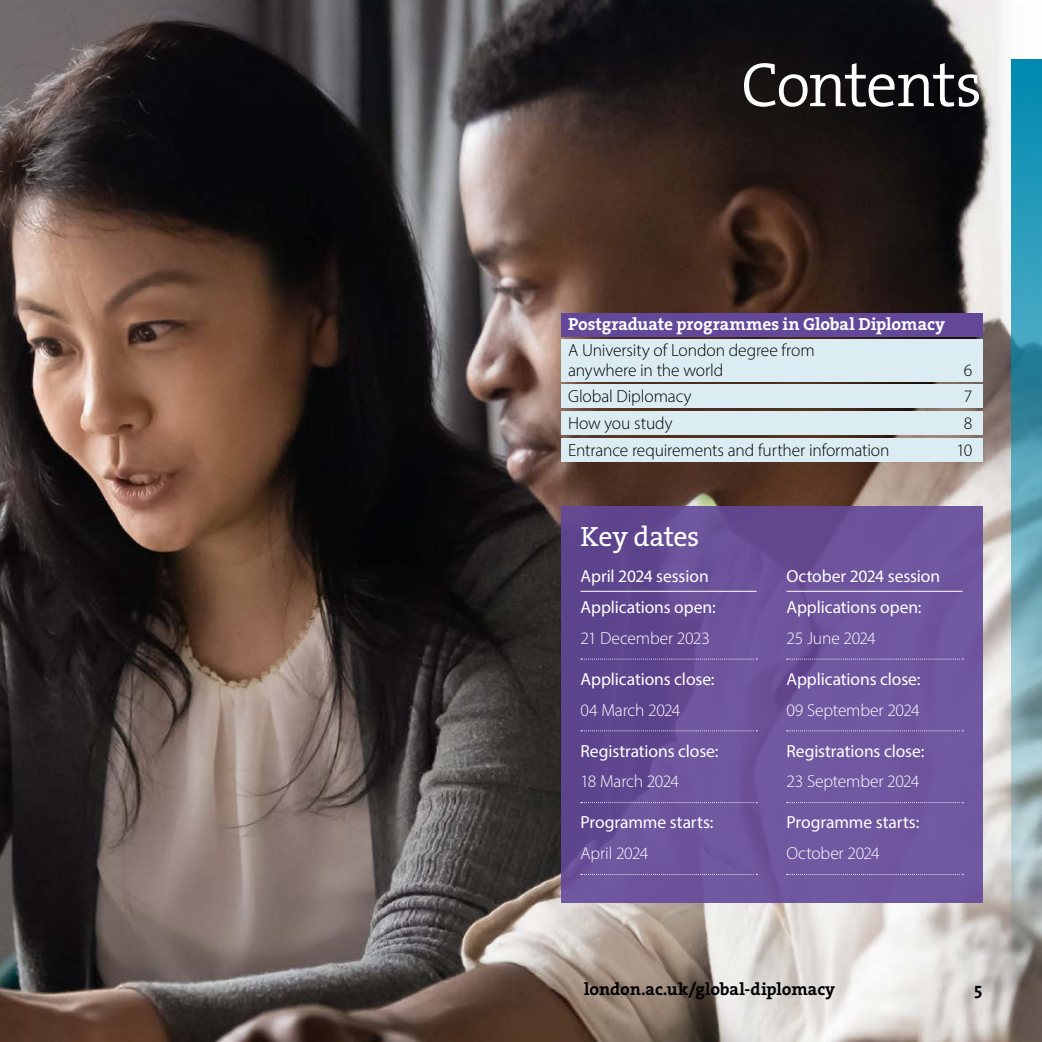
<style>
.page{position:relative;width:1042px;height:1042px;background:#fff}
.page>*{position:absolute;margin:0;border:0;box-sizing:border-box;transform-origin:0 0}
.P__header{font:63px "The Serif HP4 Se Lig";letter-spacing:-.035em;color:#fff}
.KD__header{font:28px "The Serif HP5 Plain";letter-spacing:-.02em;color:#fff}
.KD__subheader{font:17.5px "Myriad Pro";letter-spacing:-.005em;color:#fff}
.t1{font:300 17.5px/19.2px "Myriad Pro";letter-spacing:-.005em;color:#000}
.KD__body_copy_LAST{font:300 17.5px "Myriad Pro";letter-spacing:-.01em;color:#fff}
.Shaded__header{font:17.5px "The Serif HP7 Bld";letter-spacing:-.005em;color:#fff}
.t2{font:17.5px "The Serif HP7 Bld";letter-spacing:-.005em;color:#000}
</style>
<div class="page">
<img style="left:0;top:0;width:1042px;height:1042px">
<div style="left:561px;top:505px;width:421px;height:397px;background:linear-gradient(to right,#624992,#745ba4)"></div>
<svg style="left:1011px;top:60px;width:31px;height:922px;background:#5da0b1"></svg>
<hr style="left:580px;top:591px;width:176px;height:1px;background:#fff">
<svg style="left:581px;top:659px;width:176px;height:1px"></svg>
<svg style="left:581px;top:730px;width:176px;height:1px"></svg>
<svg style="left:581px;top:802px;width:176px;height:1px"></svg>
<svg style="left:581px;top:874px;width:176px;height:1px"></svg>
<hr style="left:786px;top:591px;width:176px;height:1px;background:#fff">
<svg style="left:787px;top:659px;width:176px;height:1px"></svg>
<svg style="left:787px;top:730px;width:176px;height:1px"></svg>
<svg style="left:787px;top:802px;width:176px;height:1px"></svg>
<svg style="left:787px;top:874px;width:176px;height:1px"></svg>
<div style="left:561px;top:313px;width:421px;height:24px;background:#63489a"></div>
<div style="left:561px;top:339px;width:421px;height:42px;background:#dbecf2"></div>
<div style="left:561px;top:385px;width:421px;height:23px;background:#dbecf2"></div>
<div style="left:561px;top:411px;width:421px;height:24px;background:#dbecf2"></div>
<div style="left:561px;top:438px;width:421px;height:23px;background:#dbecf2"></div>
<h1 class="P__header" style="left:741px;top:44px;width:243px">Contents</h1>
<h2 class="Shaded__header" style="left:568px;top:312px;width:378px">Postgraduate programmes in Global Diplomacy</h2>
<p class="t1" style="left:568px;top:341px;width:248px">A University of London degree from anywhere in the world</p>
<p class="t1" style="left:964px;top:360px;width:10px">6</p>
<p class="t1" style="left:568px;top:387px;width:125px">Global Diplomacy</p>
<p class="t1" style="left:964px;top:387px;width:10px">7</p>
<p class="t1" style="left:568px;top:413px;width:106px">How you study</p>
<p class="t1" style="left:964px;top:413px;width:10px">8</p>
<p class="t1" style="left:568px;top:440px;width:323px">Entrance requirements and further information</p>
<p class="t1" style="left:956px;top:440px;width:18px">10</p>
<h2 class="KD__header" style="left:580px;top:518px;width:120px">Key dates</h2>
<h3 class="KD__subheader" style="left:580px;top:565px;width:130px">April 2024 session</h3>
<h3 class="KD__subheader" style="left:580px;top:596px;width:137px">Applications open:</h3>
<p class="KD__body_copy_LAST" style="left:580px;top:627px;width:131px">21 December 2023</p>
<h3 class="KD__subheader" style="left:580px;top:668px;width:135px">Applications close:</h3>
<p class="KD__body_copy_LAST" style="left:580px;top:699px;width:101px">04 March 2024</p>
<h3 class="KD__subheader" style="left:580px;top:740px;width:139px">Registrations close:</h3>
<p class="KD__body_copy_LAST" style="left:580px;top:771px;width:100px">18 March 2024</p>
<h3 class="KD__subheader" style="left:580px;top:811px;width:134px">Programme starts:</h3>
<p class="KD__body_copy_LAST" style="left:580px;top:843px;width:69px">April 2024</p>
<h3 class="KD__subheader" style="left:786px;top:565px;width:155px">October 2024 session</h3>
<h3 class="KD__subheader" style="left:786px;top:596px;width:137px">Applications open:</h3>
<p class="KD__body_copy_LAST" style="left:786px;top:627px;width:91px">25 June 2024</p>
<h3 class="KD__subheader" style="left:786px;top:668px;width:135px">Applications close:</h3>
<p class="KD__body_copy_LAST" style="left:786px;top:699px;width:135px">09 September 2024</p>
<h3 class="KD__subheader" style="left:786px;top:740px;width:139px">Registrations close:</h3>
<p class="KD__body_copy_LAST" style="left:786px;top:771px;width:134px">23 September 2024</p>
<h3 class="KD__subheader" style="left:786px;top:811px;width:134px">Programme starts:</h3>
<p class="KD__body_copy_LAST" style="left:786px;top:843px;width:95px">October 2024</p>
<p class="t2" style="left:584px;top:978px;width:253px">london.ac.uk/global-diplomacy</p>
<p class="t2" style="left:974px;top:978px;width:10px">5</p>
</div>
